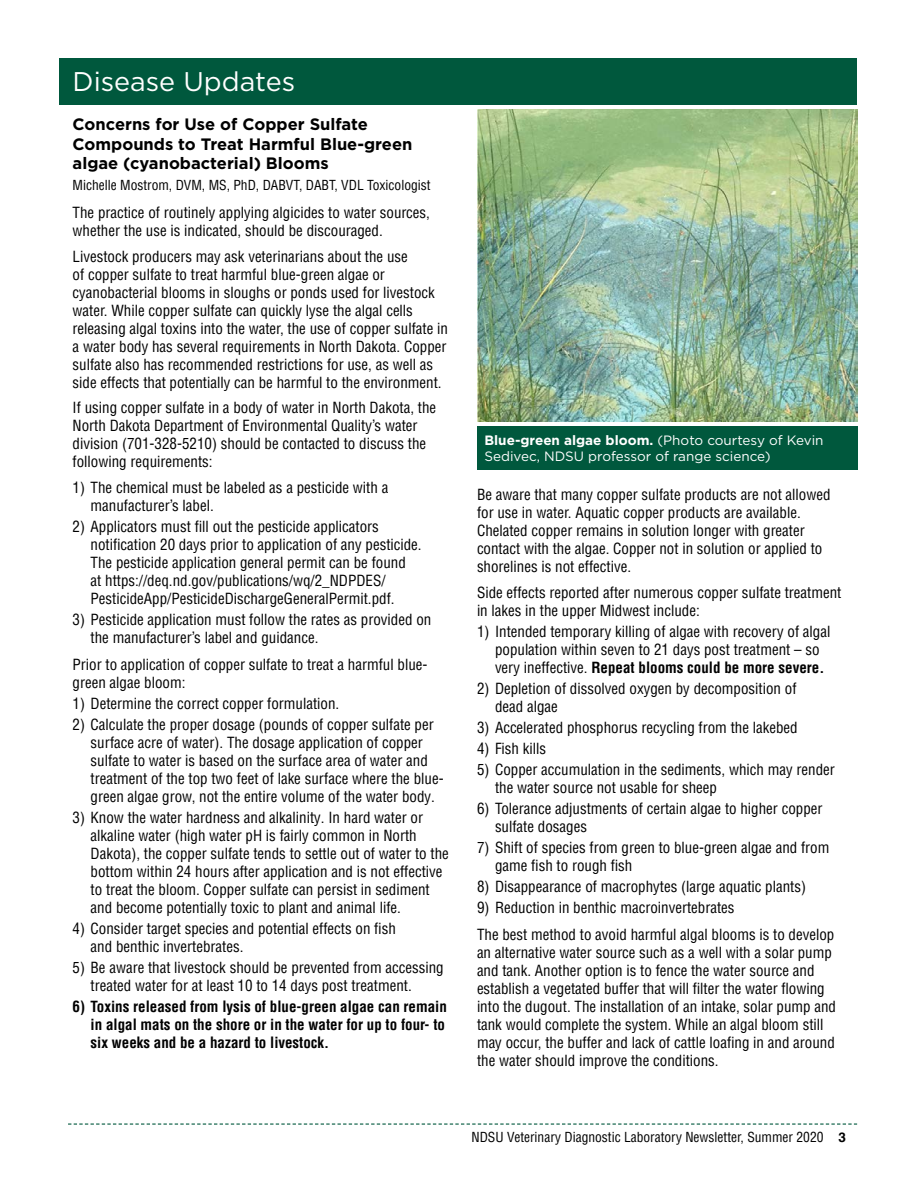
<style>
.page{position:relative;width:918px;height:1188px;background:#fff}
.page>*{position:absolute;margin:0;border:0;box-sizing:border-box;transform-origin:0 0}
.t1{font:27px "Gotham";color:#fff}
.t2{font:700 16.5px/19.5px "Gotham";color:#000}
.t3{font:condensed 15px/18px "Helvetica LT Pro";color:#000}
.t4{font:700 condensed 15px/18px "Helvetica LT Pro";color:#000}
.t5{font:condensed 13.5px "Helvetica LT Pro";color:#000}
.t6{font:13.5px/16.5px "Gotham";color:#fff}
.s1{font-weight:700}
.s2{font-family:"Helvetica LT Std";font-weight:700;font-stretch:normal}
</style>
<div class="page">
<div style="left:59px;top:58px;width:798px;height:46px;background:#00583d"></div>
<svg style="left:68px;top:1124px;width:789px;height:1px"></svg>
<div style="left:477px;top:427px;width:380px;height:43px;background:#00583d"></div>
<img style="left:477px;top:110px;width:380px;height:311px">
<h1 class="t1" style="left:73px;top:64px;width:224px">Disease Updates</h1>
<p class="t2" style="left:73px;top:114px;width:341px">Concerns for Use of Copper Sulfate<br>Compounds to Treat Harmful Blue-green algae (cyanobacterial) Blooms</p>
<p class="t5" style="left:73px;top:177px;width:360px">Michelle Mostrom, DVM, MS, PhD, DABVT, DABT, VDL Toxicologist</p>
<p class="t3" style="left:73px;top:204px;width:359px">The practice of routinely applying algicides to water sources, whether the use is indicated, should be discouraged.</p>
<p class="t3" style="left:73px;top:247px;width:377px">Livestock producers may ask veterinarians about the use<br>of copper sulfate to treat harmful blue-green algae or cyanobacterial blooms in sloughs or ponds used for livestock water. While copper sulfate can quickly lyse the algal cells releasing algal toxins into the water, the use of copper sulfate in a water body has several requirements in North Dakota. Copper sulfate also has recommended restrictions for use, as well as side effects that potentially can be harmful to the environment.</p>
<p class="t3" style="left:73px;top:399px;width:365px">If using copper sulfate in a body of water in North Dakota, the North Dakota Department of Environmental Quality’s water division (701-328-5210) should be contacted to discuss the following requirements:</p>
<p class="t3" style="left:91px;top:478px;width:299px;text-indent:-18px">1) The chemical must be labeled as a pesticide with a manufacturer’s label.</p>
<p class="t3" style="left:91px;top:517px;width:333px;text-indent:-18px">2) Applicators must fill out the pesticide applicators notification 20 days prior to application of any pesticide.<br>The pesticide application general permit can be found<br>at https://deq.nd.gov/publications/wq/2_NDPDES/ PesticideApp/PesticideDischargeGeneralPermit.pdf.</p>
<p class="t3" style="left:91px;top:610px;width:342px;text-indent:-18px">3) Pesticide application must follow the rates as provided on the manufacturer’s label and guidance.</p>
<p class="t3" style="left:73px;top:655px;width:356px">Prior to application of copper sulfate to treat a harmful blue&shy;green algae bloom:</p>
<p class="t3" style="left:73px;top:694px;width:268px">1) Determine the correct copper formulation.</p>
<p class="t3" style="left:91px;top:715px;width:355px;text-indent:-18px">2) Calculate the proper dosage (pounds of copper sulfate per surface acre of water). The dosage application of copper sulfate to water is based on the surface area of water and treatment of the top two feet of lake surface where the blue&shy;green algae grow, not the entire volume of the water body.</p>
<p class="t3" style="left:91px;top:808px;width:360px;text-indent:-18px">3) Know the water hardness and alkalinity. In hard water or alkaline water (high water pH is fairly common in North Dakota), the copper sulfate tends to settle out of water to the bottom within 24 hours after application and is not effective to treat the bloom. Copper sulfate can persist in sediment and become potentially toxic to plant and animal life.</p>
<p class="t3" style="left:91px;top:919px;width:307px;text-indent:-18px">4) Consider target species and potential effects on fish and benthic invertebrates.</p>
<p class="t3" style="left:91px;top:958px;width:355px;text-indent:-18px">5) Be aware that livestock should be prevented from accessing treated water for at least 10 to 14 days post treatment.</p>
<p class="t4" style="left:91px;top:997px;width:358px;text-indent:-18px">6) Toxins released from lysis of blue-green algae can remain in algal mats on the shore or in the water for up to four- to six weeks and be a hazard to livestock.</p>
<p class="t6" style="left:484px;top:432px;width:341px"><span class="s1">Blue-green algae bloom.</span> (Photo courtesy of Kevin<br>Sedivec, NDSU professor of range science)</p>
<p class="t3" style="left:477px;top:486px;width:355px">Be aware that many copper sulfate products are not allowed for use in water. Aquatic copper products are available.<br>Chelated copper remains in solution longer with greater contact with the algae. Copper not in solution or applied to shorelines is not effective.</p>
<p class="t3" style="left:477px;top:583px;width:366px">Side effects reported after numerous copper sulfate treatment in lakes in the upper Midwest include:</p>
<p class="t3" style="left:495px;top:622px;width:337px;text-indent:-18px">1) Intended temporary killing of algae with recovery of algal population within seven to 21 days post treatment – so very ineffective. <span class="s1">Repeat blooms could be more severe.</span></p>
<p class="t3" style="left:495px;top:679px;width:303px;text-indent:-18px">2) Depletion of dissolved oxygen by decomposition of dead algae</p>
<p class="t3" style="left:477px;top:718px;width:322px">3) Accelerated phosphorus recycling from the lakebed</p>
<p class="t3" style="left:477px;top:739px;width:71px">4) Fish kills</p>
<p class="t3" style="left:495px;top:760px;width:341px;text-indent:-18px">5) Copper accumulation in the sediments, which may render the water source not usable for sheep</p>
<p class="t3" style="left:495px;top:799px;width:329px;text-indent:-18px">6) Tolerance adjustments of certain algae to higher copper sulfate dosages</p>
<p class="t3" style="left:495px;top:838px;width:336px;text-indent:-18px">7) Shift of species from green to blue-green algae and from game fish to rough fish</p>
<p class="t3" style="left:477px;top:877px;width:331px">8) Disappearance of macrophytes (large aquatic plants)</p>
<p class="t3" style="left:477px;top:894px;width:359px;line-height:27px">9) Reduction in benthic macroinvertebrates<br>The best method to avoid harmful algal blooms is to develop</p>
<p class="t3" style="left:477px;top:943px;width:361px">an alternative water source such as a well with a solar pump and tank. Another option is to fence the water source and establish a vegetated buffer that will filter the water flowing into the dugout. The installation of an intake, solar pump and tank would complete the system. While an algal bloom still may occur, the buffer and lack of cattle loafing in and around the water should improve the conditions.</p>
<p class="t5" style="left:471px;top:1129px;width:376px">NDSU Veterinary Diagnostic Laboratory Newsletter, Summer 2020 <span class="s2">3</span></p>
</div>
